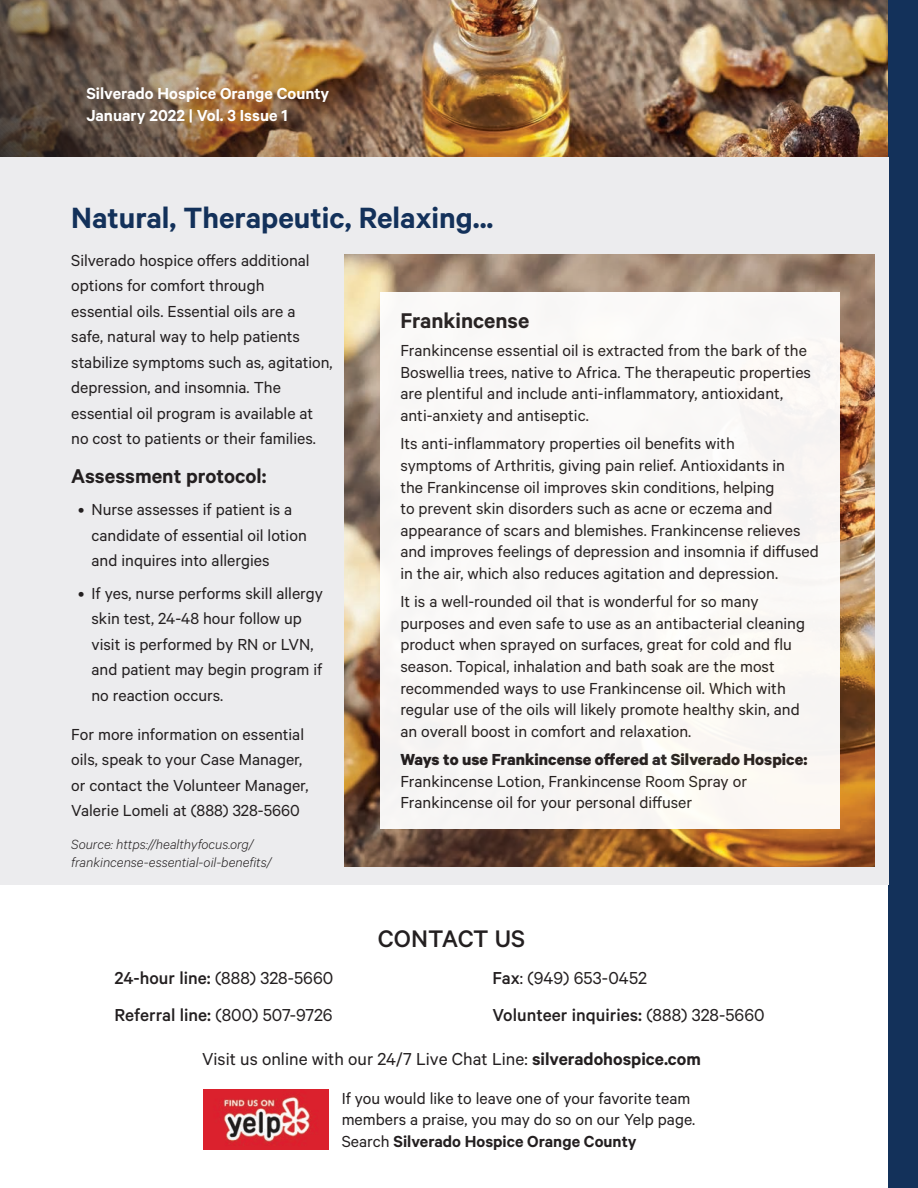
<style>
.page{position:relative;width:918px;height:1188px;background:#fff}
.page>*{position:absolute;margin:0;border:0;box-sizing:border-box;transform-origin:0 0}
.t1{font:600 33px "Calibre";color:#13315a}
.t2{font:500 27px "Calibre";color:#231f20}
.t3{font:600 24px "Calibre";color:#231f20}
.t4{font:600 22.5px "Calibre";color:#231f20}
.t5{font:19.5px "Calibre";color:#231f20}
.t6{font:500 19.5px "Calibre";color:#231f20}
.t7{font:18px/21.6px "Calibre";color:#231f20}
.t8{font:600 18px/21.6px "Calibre";color:#fff}
.t9{font:700 18px "Calibre";color:#231f20}
.t10{font:italic 300 15px/18px "Calibre";color:#231f20}
.s1{font-weight:500}
.s2{font-weight:400}
.s3{font-weight:600}
</style>
<div class="page">
<img style="left:0;top:0;width:889px;height:158px">
<div style="left:889px;top:0;width:29px;height:1188px;background:#13315a"></div>
<img style="left:204px;top:1089px;width:125px;height:60px">
<div style="left:0;top:158px;width:889px;height:727px;background:#ececee"></div>
<img style="left:345px;top:254px;width:530px;height:613px">
<div style="left:380px;top:292px;width:459px;height:537px;background:#f9f8f6"></div>
<p class="t8" style="left:86px;top:82px;width:244px">Silverado Hospice Orange County<br>January 2022 | Vol. 3 Issue 1</p>
<h1 class="t1" style="left:71px;top:198px;width:424px">Natural, Therapeutic, Relaxing...</h1>
<p class="t7" style="left:71px;top:247px;width:263px;line-height:25.5px">Silverado hospice offers additional options for comfort through<br>essential oils. Essential oils are a<br>safe, natural way to help patients stabilize symptoms such as, agitation, depression, and insomnia. The essential oil program is available at no cost to patients or their families.</p>
<p class="t4" style="left:71px;top:463px;width:197px">Assessment protocol:</p>
<p class="t7" style="left:92px;top:496px;width:217px;line-height:25.5px;text-indent:-14px">• Nurse assesses if patient is a candidate of essential oil lotion and inquires into allergies</p>
<p class="t7" style="left:92px;top:580px;width:233px;line-height:25.5px;text-indent:-14px">• If yes, nurse performs skill allergy skin test, 24-48 hour follow up visit is performed by RN or LVN, and patient may begin program if no reaction occurs.</p>
<p class="t7" style="left:71px;top:721px;width:239px;line-height:25.5px">For more information on essential oils, speak to your Case Manager, or contact the Volunteer Manager, Valerie Lomeli at (888) 328-5660</p>
<p class="t10" style="left:71px;top:834px;width:202px">Source: https://healthyfocus.org/ frankincense-essential-oil-benefits/</p>
<h3 class="t3" style="left:400px;top:306px;width:130px">Frankincense</h3>
<p class="t7" style="left:400px;top:339px;width:412px">Frankincense essential oil is extracted from the bark of the Boswellia trees, native to Africa. The therapeutic properties are plentiful and include anti-inflammatory, antioxidant, anti-anxiety and antiseptic.</p>
<p class="t7" style="left:400px;top:432px;width:420px">Its anti-inflammatory properties oil benefits with<br>symptoms of Arthritis, giving pain relief. Antioxidants in<br>the Frankincense oil improves skin conditions, helping<br>to prevent skin disorders such as acne or eczema and appearance of scars and blemishes. Frankincense relieves and improves feelings of depression and insomnia if diffused in the air, which also reduces agitation and depression.</p>
<p class="t7" style="left:400px;top:590px;width:406px">It is a well-rounded oil that is wonderful for so many purposes and even safe to use as an antibacterial cleaning product when sprayed on surfaces, great for cold and flu season. Topical, inhalation and bath soak are the most recommended ways to use Frankincense oil. Which with regular use of the oils will likely promote healthy skin, and an overall boost in comfort and relaxation.</p>
<p class="t9" style="left:400px;top:749px;width:408px">Ways to use Frankincense offered at Silverado Hospice:</p>
<p class="t7" style="left:400px;top:770px;width:348px">Frankincense Lotion, Frankincense Room Spray or<br>Frankincense oil for your personal diffuser</p>
<h2 class="t2" style="left:378px;top:923px;width:149px">CONTACT US</h2>
<p class="t5" style="left:114px;top:967px;width:220px"><span class="s1">24-hour line:</span> (888) 328-5660</p>
<p class="t5" style="left:492px;top:967px;width:156px"><span class="s1">Fax</span>: (949) 653-0452</p>
<p class="t6" style="left:114px;top:1004px;width:220px">Referral line: <span class="s2">(800) 507-9726</span></p>
<p class="t6" style="left:492px;top:1004px;width:274px">Volunteer inquiries: <span class="s2">(888) 328-5660</span></p>
<p class="t5" style="left:202px;top:1047px;width:500px">Visit us online with our 24/7 Live Chat Line: <span class="s3">silveradohospice.com</span></p>
<p class="t7" style="left:342px;top:1087px;width:355px">If you would like to leave one of your favorite team members a praise, you may do so on our Yelp page.<br>Search <span class="s3">Silverado Hospice Orange County</span></p>
</div>
